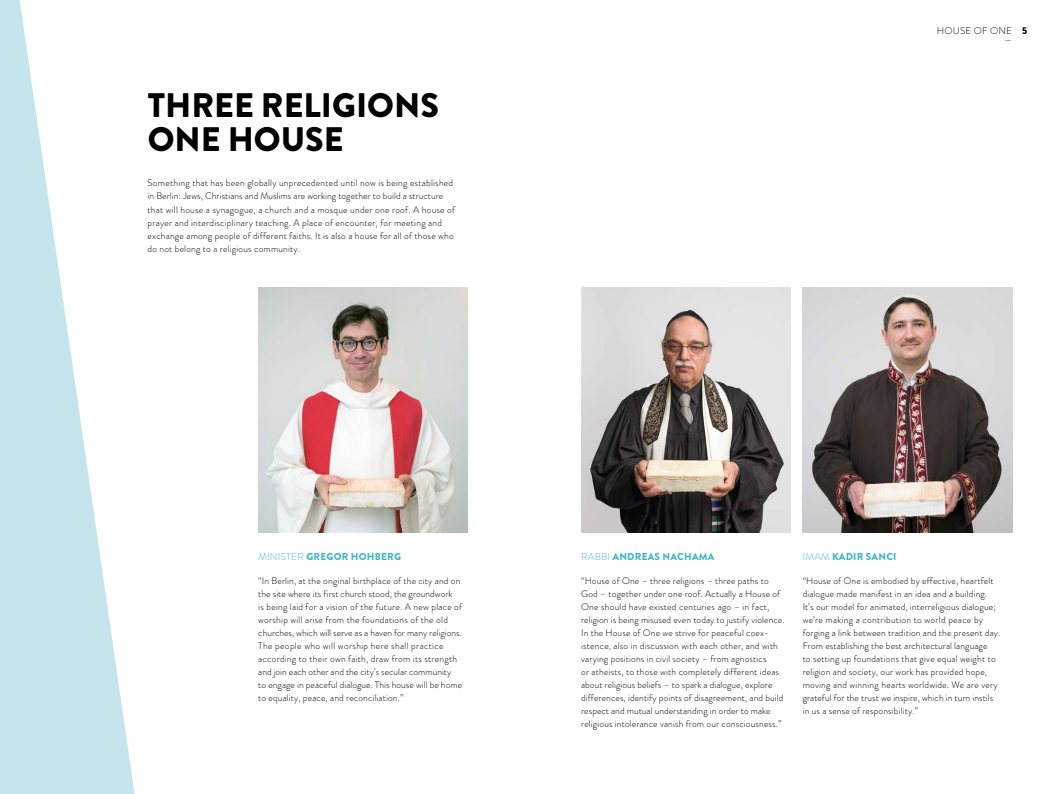
<style>
.page{position:relative;width:1049px;height:794px;background:#fff}
.page>*{position:absolute;margin:0;border:0;box-sizing:border-box;transform-origin:0 0}
.Head{font:900 34px/34px "Brandon Grotesque";color:#000}
.Subhead{font:900 10px "Brandon Grotesque";letter-spacing:.02em;color:#43b7c8}
.t1{font:300 9.8px/10px "Brandon Grotesque";letter-spacing:.02em;color:#000}
.Fließtext{font:300 9.5px/13px "Brandon Grotesque";letter-spacing:.015em;color:#000}
.s1{font-weight:900}
.s2{font-weight:300}
</style>
<div class="page">
<svg style="left:0;top:0;width:135px;height:794px;fill:#c3e5eb"></svg>
<img style="left:803px;top:287px;width:209px;height:245px">
<img style="left:581px;top:287px;width:210px;height:245px">
<img style="left:258px;top:287px;width:210px;height:245px">
<p class="Head" style="left:148px;top:88px;width:293px">THREE RELIGIONS<br>ONE HOUSE</p>
<p class="Fließtext" style="left:148px;top:177px;width:309px">Something that has been globally unprecedented until now is being established in Berlin: Jews, Christians and Muslims are working together to build a structure that will house a synagogue, a church and a mosque under one roof. A house of prayer and interdisciplinary teaching. A place of encounter, for meeting and exchange among people of different faiths. It is also a house for all of those who do not belong to a religious community.</p>
<p class="t1" style="left:1004px;top:26px;width:25px;text-indent:-67px">HOUSE OF ONE <span class="s1">5 </span>—</p>
<p class="Subhead" style="left:258px;top:549px;width:144px"><span class="s2">MINISTER</span> GREGOR HOHBERG</p>
<p class="Fließtext" style="left:258px;top:574px;width:205px">“In Berlin, at the original birthplace of the city and on the site where its first church stood, the groundwork<br>is being laid for a vision of the future. A new place of worship will arise from the foundations of the old churches, which will serve as a haven for many religions.<br>The people who will worship here shall practice according to their own faith, draw from its strength and join each other and the city’s secular community<br>to engage in peaceful dialogue. This house will be home to equality, peace, and reconciliation.”</p>
<p class="Subhead" style="left:581px;top:549px;width:135px"><span class="s2">RABBI</span> ANDREAS NACHAMA</p>
<p class="Fließtext" style="left:581px;top:574px;width:205px">“House of One – three religions – three paths to God – together under one roof. Actually a House of One should have existed centuries ago – in fact, religion is being misused even today to justify violence.<br>In the House of One we strive for peaceful coex&shy;istence, also in discussion with each other, and with varying positions in civil society – from agnostics<br>or atheists, to those with completely different ideas about religious beliefs – to spark a dialogue, explore differences, identify points of disagreement, and build respect and mutual understanding in order to make religious intolerance vanish from our consciousness.”</p>
<p class="Subhead" style="left:803px;top:549px;width:95px"><span class="s2">IMAM</span> KADIR SANCI</p>
<p class="Fließtext" style="left:803px;top:574px;width:199px">“House of One is embodied by effective, heartfelt dialogue made manifest in an idea and a building.<br>It’s our model for animated, interreligious dialogue; we’re making a contribution to world peace by forging a link between tradition and the present day.<br>From establishing the best architectural language<br>to setting up foundations that give equal weight to religion and society, our work has provided hope, moving and winning hearts worldwide. We are very grateful for the trust we inspire, which in turn instils in us a sense of responsibility.”</p>
</div>
